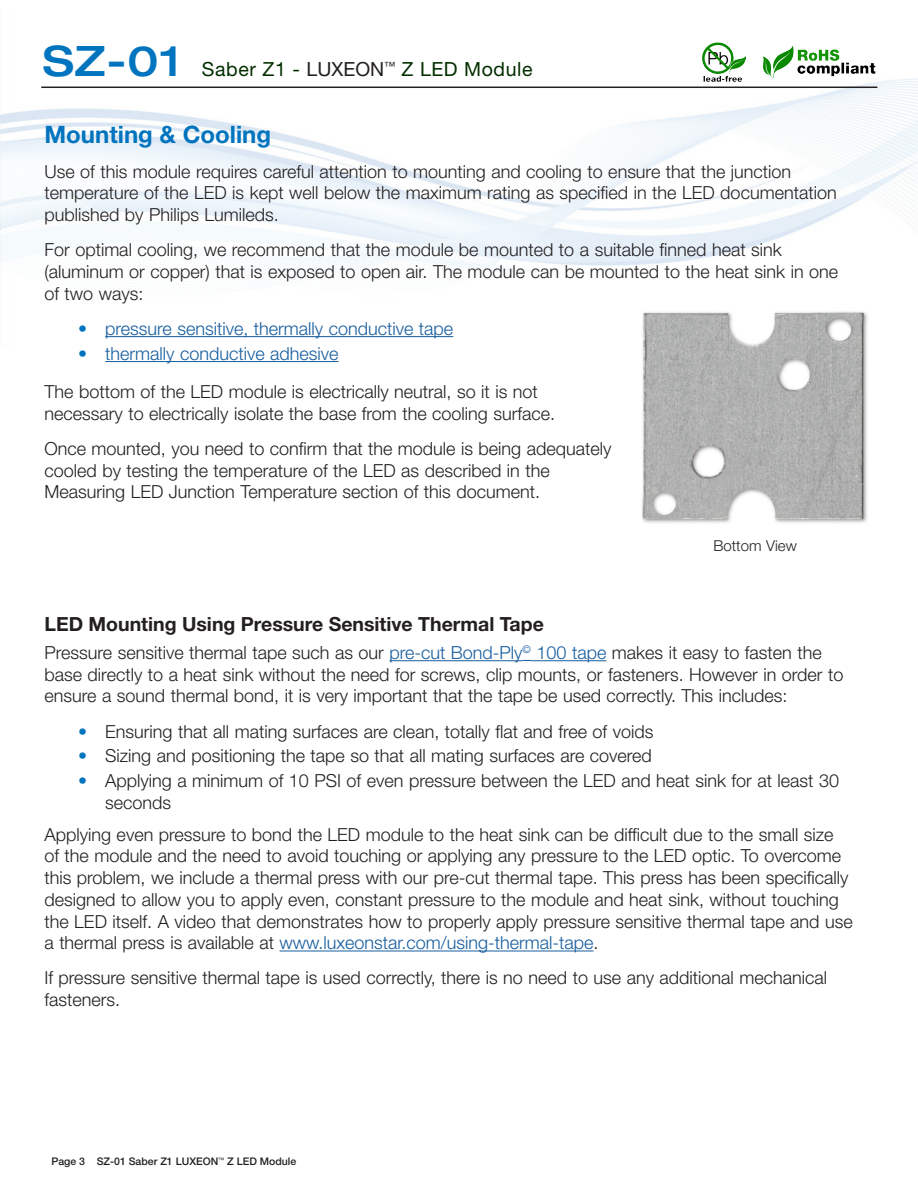
<style>
.page{position:relative;width:918px;height:1188px;background:#fff}
.page>*{position:absolute;margin:0;border:0;box-sizing:border-box;transform-origin:0 0}
.Headings{font:700 24px "Helvetica Neue";color:#0074be}
.Headings_2{font:700 19.5px "Helvetica Neue";color:#231f20}
.t1{font:19.5px "Helvetica Neue";letter-spacing:.03em;color:#032f00}
.t2{font:300 18px/21.8px "Helvetica Neue";color:#231f20}
.t3{font:300 18px "Helvetica Neue";color:#175d9e}
.t4{font:300 15px "Helvetica Neue";color:#231f20}
.t5{font:500 10.5px "Helvetica Neue";color:#231f20}
.s1{font-weight:500;font-stretch:expanded;font-size:42px;color:#0074be}
.s2{color:#231f20}
.s3{color:#0074be}
.s4{color:#175d9e}
</style>
<div class="page">
<hr style="left:41px;top:87px;width:836px;height:1px;background:#231f20">
<img style="left:762px;top:45px;width:114px;height:34px">
<img style="left:702px;top:42px;width:44px;height:40px">
<img style="left:641px;top:310px;width:228px;height:213px">
<hr style="left:105px;top:336px;width:348px;height:1px;background:#175d9e">
<hr style="left:105px;top:361px;width:234px;height:1px;background:#175d9e">
<hr style="left:389px;top:660px;width:134px;height:1px;background:#175d9e">
<hr style="left:531px;top:660px;width:75px;height:1px;background:#175d9e">
<hr style="left:280px;top:951px;width:314px;height:1px;background:#175d9e">
<p class="t1" style="left:43px;top:58px;width:491px"><span class="s1">SZ-01</span> Saber Z1 - <span class="s2">LUXEON</span><sup>™</sup> Z LED Module</p>
<p class="Headings" style="left:44px;top:119px;width:228px">Mounting &amp; Cooling</p>
<p class="t2" style="left:44px;top:160px;width:794px">Use of this module requires careful attention to mounting and cooling to ensure that the junction temperature of the LED is kept well below the maximum rating as specified in the LED documentation published by Philips Lumileds.</p>
<p class="t2" style="left:44px;top:239px;width:795px">For optimal cooling, we recommend that the module be mounted to a suitable finned heat sink (aluminum or copper) that is exposed to open air. The module can be mounted to the heat sink in one of two ways:</p>
<p class="t3" style="left:78px;top:317px;width:377px"><span class="s3">•</span> pressure sensitive, thermally conductive tape</p>
<p class="t3" style="left:78px;top:342px;width:262px"><span class="s3">•</span> thermally conductive adhesive</p>
<p class="t2" style="left:44px;top:381px;width:512px">The bottom of the LED module is electrically neutral, so it is not necessary to electrically isolate the base from the cooling surface.</p>
<p class="t2" style="left:44px;top:437px;width:568px">Once mounted, you need to confirm that the module is being adequately cooled by testing the temperature of the LED as described in the<br>Measuring LED Junction Temperature section of this document.</p>
<p class="t4" style="left:713px;top:536px;width:85px">Bottom View</p>
<p class="Headings_2" style="left:44px;top:611px;width:501px">LED Mounting Using Pressure Sensitive Thermal Tape</p>
<p class="t2" style="left:44px;top:641px;width:800px">Pressure sensitive thermal tape such as our <span class="s4">pre-cut Bond-Ply</span><sup>©</sup> <span class="s4">100 tape</span> makes it easy to fasten the base directly to a heat sink without the need for screws, clip mounts, or fasteners. However in order to ensure a sound thermal bond, it is very important that the tape be used correctly. This includes:</p>
<p class="t2" style="left:78px;top:720px;width:577px"><span class="s3">•</span> Ensuring that all mating surfaces are clean, totally flat and free of voids</p>
<p class="t2" style="left:78px;top:745px;width:575px"><span class="s3">•</span> Sizing and positioning the tape so that all mating surfaces are covered</p>
<p class="t2" style="left:105px;top:770px;width:735px;text-indent:-27px"><span class="s3">•</span> Applying a minimum of 10 PSI of even pressure between the LED and heat sink for at least 30 seconds</p>
<p class="t2" style="left:44px;top:823px;width:810px">Applying even pressure to bond the LED module to the heat sink can be difficult due to the small size of the module and the need to avoid touching or applying any pressure to the LED optic. To overcome this problem, we include a thermal press with our pre-cut thermal tape. This press has been specifically designed to allow you to apply even, constant pressure to the module and heat sink, without touching the LED itself. A video that demonstrates how to properly apply pressure sensitive thermal tape and use a thermal press is available at <span class="s4">www.luxeonstar.com/using-thermal-tape</span>.</p>
<p class="t2" style="left:44px;top:967px;width:784px">If pressure sensitive thermal tape is used correctly, there is no need to use any additional mechanical fasteners.</p>
<p class="t5" style="left:51px;top:1155px;width:246px">Page 3 SZ-01 Saber Z1 LUXEON<sup>™</sup> Z LED Module</p>
</div>
